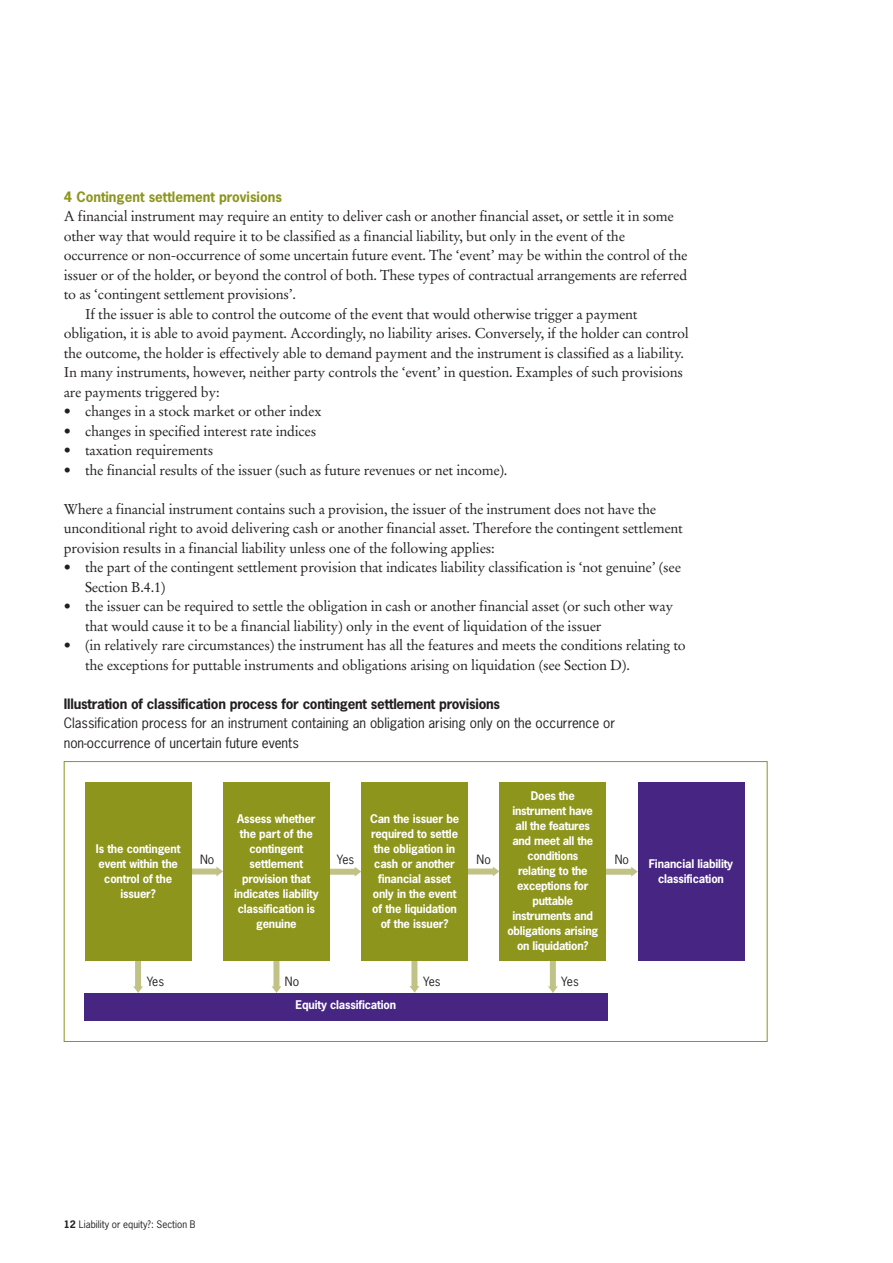
<style>
.page{position:relative;width:893px;height:1263px;background:#fff}
.page>*{position:absolute;margin:0;border:0;box-sizing:border-box;transform-origin:0 0}
.t1{font:14.25px/19.5px "Stempel Garamond";letter-spacing:-.015em;color:#231f20}
.t2{font:13.5px/19.5px "News Gothic";color:#231f20}
.t3{font:700 13.5px "News Gothic";letter-spacing:-.015em;color:#231f20}
.t4{font:700 13.5px "News Gothic";color:#8d951d}
.t5{font:12px "News Gothic";color:#231f20}
.t6{font:700 11.25px/15px "News Gothic";letter-spacing:-.015em;color:#fff;text-align:center}
.t7{font:9.75px "News Gothic";color:#231f20}
.s1{font-weight:700}
</style>
<div class="page">
<div style="left:592px;top:869px;width:41px;height:6px;background:#c0c385"></div>
<div style="left:454px;top:868px;width:41px;height:6px;background:#c0c385"></div>
<div style="left:315px;top:869px;width:41px;height:6px;background:#c0c385"></div>
<div style="left:177px;top:868px;width:41px;height:6px;background:#c0c385"></div>
<svg style="left:216px;top:866px;width:7px;height:10px"></svg>
<div style="left:550px;top:947px;width:6px;height:41px;background:#c0c385"></div>
<svg style="left:548px;top:986px;width:10px;height:7px"></svg>
<div style="left:411px;top:947px;width:6px;height:41px;background:#c0c385"></div>
<svg style="left:410px;top:986px;width:9px;height:7px"></svg>
<div style="left:273px;top:947px;width:6px;height:41px;background:#c0c385"></div>
<svg style="left:272px;top:986px;width:9px;height:7px"></svg>
<div style="left:135px;top:947px;width:6px;height:41px;background:#c0c385"></div>
<svg style="left:133px;top:986px;width:10px;height:7px"></svg>
<div style="left:85px;top:782px;width:106px;height:179px;background:#8d951d"></div>
<div style="left:84px;top:993px;width:523px;height:27px;background:#472683"></div>
<div style="left:223px;top:782px;width:107px;height:179px;background:#8d951d"></div>
<div style="left:361px;top:782px;width:107px;height:179px;background:#8d951d"></div>
<div style="left:500px;top:782px;width:106px;height:179px;background:#8d951d"></div>
<div style="left:638px;top:782px;width:106px;height:179px;background:#472683"></div>
<svg style="left:355px;top:867px;width:6px;height:10px"></svg>
<svg style="left:493px;top:867px;width:6px;height:9px"></svg>
<svg style="left:631px;top:867px;width:7px;height:10px"></svg>
<p class="t4" style="left:64px;top:189px;width:220px">4 Contingent settlement provisions</p>
<p class="t1" style="left:64px;top:208px;width:611px">A financial instrument may require an entity to deliver cash or another financial asset, or settle it in some</p>
<p class="t1" style="left:64px;top:227px;width:563px">other way that would require it to be classified as a financial liability, but only in the event of the</p>
<p class="t1" style="left:64px;top:247px;width:625px">occurrence or non-occurrence of some uncertain future event. The ‘event’ may be within the control of the</p>
<p class="t1" style="left:64px;top:266px;width:625px">issuer or of the holder, or beyond the control of both. These types of contractual arrangements are referred</p>
<p class="t1" style="left:64px;top:286px;width:234px">to as ‘contingent settlement provisions’.</p>
<p class="t1" style="left:85px;top:305px;width:554px">If the issuer is able to control the outcome of the event that would otherwise trigger a payment</p>
<p class="t1" style="left:64px;top:325px;width:626px">obligation, it is able to avoid payment. Accordingly, no liability arises. Conversely, if the holder can control</p>
<p class="t1" style="left:64px;top:344px;width:622px">the outcome, the holder is effectively able to demand payment and the instrument is classified as a liability.</p>
<p class="t1" style="left:64px;top:364px;width:621px">In many instruments, however, neither party controls the ‘event’ in question. Examples of such provisions</p>
<p class="t1" style="left:64px;top:383px;width:158px">are payments triggered by:</p>
<p class="t1" style="left:64px;top:403px;width:259px">• changes in a stock market or other index</p>
<p class="t1" style="left:64px;top:422px;width:254px">• changes in specified interest rate indices</p>
<p class="t1" style="left:64px;top:442px;width:151px">• taxation requirements</p>
<p class="t1" style="left:64px;top:461px;width:445px">• the financial results of the issuer (such as future revenues or net income).</p>
<p class="t1" style="left:64px;top:500px;width:621px">Where a financial instrument contains such a provision, the issuer of the instrument does not have the unconditional right to avoid delivering cash or another financial asset. Therefore the contingent settlement provision results in a financial liability unless one of the following applies:</p>
<p class="t1" style="left:85px;top:559px;width:597px;text-indent:-21px">• the part of the contingent settlement provision that indicates liability classification is ‘not genuine’ (see<br>Section B.4.1)</p>
<p class="t1" style="left:85px;top:598px;width:590px;text-indent:-21px">• the issuer can be required to settle the obligation in cash or another financial asset (or such other way that would cause it to be a financial liability) only in the event of liquidation of the issuer</p>
<p class="t1" style="left:85px;top:637px;width:602px;text-indent:-21px">• (in relatively rare circumstances) the instrument has all the features and meets the conditions relating to the exceptions for puttable instruments and obligations arising on liquidation (see Section D).</p>
<p class="t3" style="left:64px;top:696px;width:438px">Illustration of classification process for contingent settlement provisions</p>
<p class="t2" style="left:64px;top:714px;width:553px">Classification process for an instrument containing an obligation arising only on the occurrence or non-occurrence of uncertain future events</p>
<p class="t6" style="left:96px;top:841px;width:86px">Is the contingent event within the control of the issuer?</p>
<p class="t6" style="left:507px;top:789px;width:92px">Does the instrument have all the features and meet all the conditions relating to the exceptions for puttable instruments and obligations arising on liquidation?</p>
<p class="t6" style="left:234px;top:811px;width:86px">Assess whether the part of the contingent settlement provision that indicates liability classification is genuine</p>
<p class="t6" style="left:370px;top:811px;width:91px">Can the issuer be required to settle the obligation in cash or another financial asset only in the event of the liquidation of the issuer?</p>
<p class="t5" style="left:200px;top:853px;width:16px">No</p>
<p class="t5" style="left:337px;top:853px;width:19px">Yes</p>
<p class="t5" style="left:477px;top:853px;width:16px">No</p>
<p class="t5" style="left:615px;top:853px;width:16px">No</p>
<p class="t5" style="left:147px;top:975px;width:19px">Yes</p>
<p class="t5" style="left:285px;top:975px;width:16px">No</p>
<p class="t5" style="left:423px;top:975px;width:19px">Yes</p>
<p class="t5" style="left:561px;top:975px;width:19px">Yes</p>
<p class="t6" style="left:296px;top:998px;width:102px">Equity classification</p>
<p class="t6" style="left:649px;top:856px;width:86px">Financial liability classification</p>
<p class="t7" style="left:64px;top:1219px;width:133px"><span class="s1">12</span> Liability or equity?: Section B</p>
</div>
